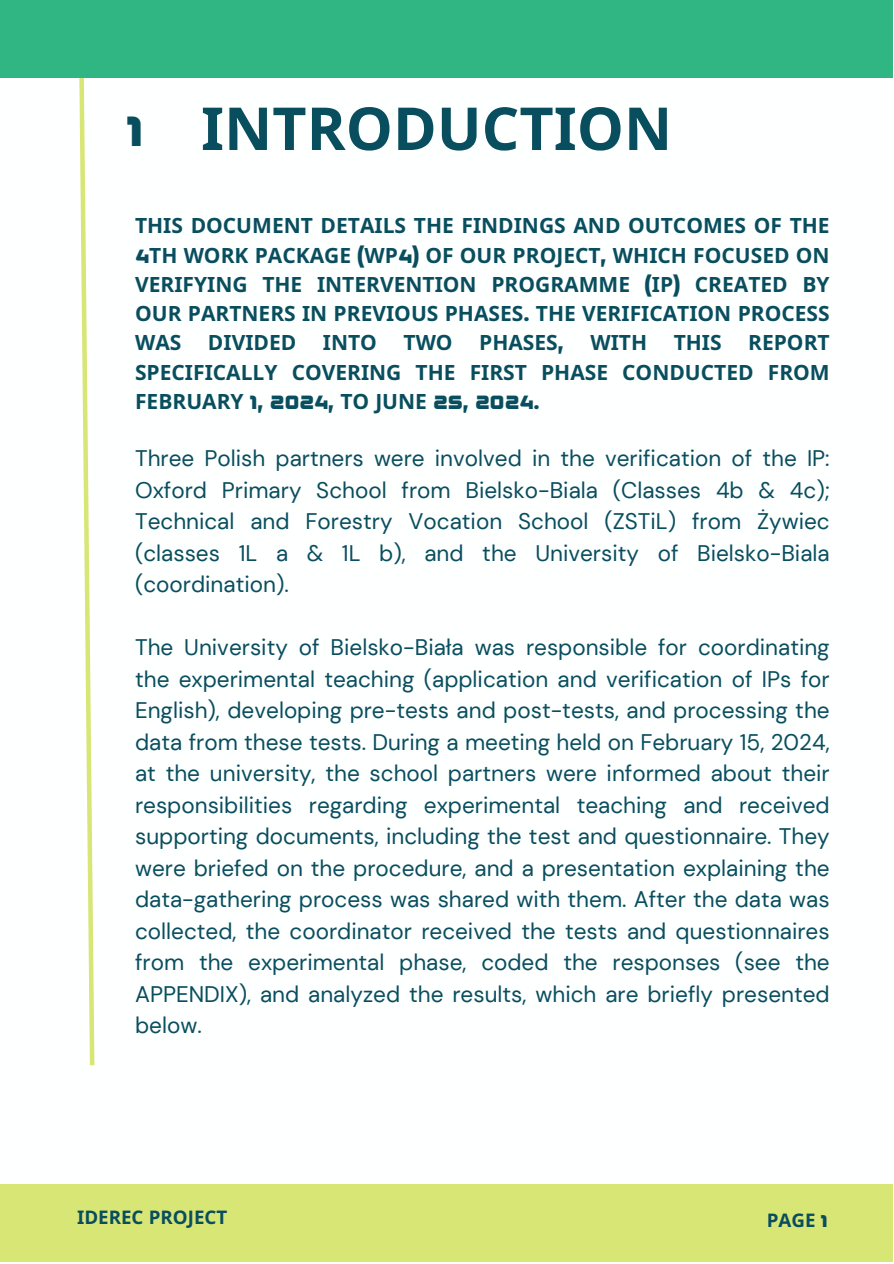
<style>
.page{position:relative;width:894px;height:1264px;background:#fff}
.page>*{position:absolute;margin:0;border:0;box-sizing:border-box;transform-origin:0 0}
.t1{font:700 59.25px "Noto Sans";color:#094e5e}
.t2{font:700 46.2px "OS Antidott R";color:#094e5e}
.t3{font:22.5px/31.5px "DM Sans";color:#094e5e;text-align:justify}
.t4{font:700 21px/29.2px "Noto Sans";color:#094e5e;text-align:justify}
.t5{font:700 18.75px "Noto Sans";color:#094e5e}
.s1{font-family:"OS Antidott R"}
</style>
<div class="page">
<svg style="left:79px;top:78px;width:16px;height:988px"></svg>
<div style="left:0;top:1184px;width:893px;height:77px;background:#d8e676"></div>
<div style="left:0;top:0;width:893px;height:78px;background:#30b683"></div>
<p class="t2" style="left:126px;top:109px;width:19px">1</p>
<p class="t1" style="left:201px;top:87px;width:472px">INTRODUCTION</p>
<h3 class="t4" style="left:135px;top:211px;width:696px">THIS DOCUMENT DETAILS THE FINDINGS AND OUTCOMES OF THE <span class="s1">4</span>TH WORK PACKAGE <span class="s1">(</span>WP<span class="s1">4)</span> OF OUR PROJECT<span class="s1">,</span> WHICH FOCUSED ON VERIFYING THE INTERVENTION PROGRAMME <span class="s1">(</span>IP<span class="s1">)</span> CREATED BY OUR PARTNERS IN PREVIOUS PHASES<span class="s1">.</span> THE VERIFICATION PROCESS WAS</h3>
<h3 class="t4" style="left:135px;top:328px;width:696px;text-indent:613px">REPORT SPECIFICALLY COVERING THE FIRST PHASE CONDUCTED FROM FEBRUARY <span class="s1">1, 2024,</span> TO JUNE <span class="s1">25, 2024.</span></h3>
<h3 class="t4" style="left:208px;top:328px;width:90px">DIVIDED</h3>
<h3 class="t4" style="left:323px;top:328px;width:56px">INTO</h3>
<h3 class="t4" style="left:403px;top:328px;width:51px">TWO</h3>
<h3 class="t4" style="left:479px;top:328px;width:86px">PHASES<span class="s1">,</span></h3>
<h3 class="t4" style="left:590px;top:328px;width:58px">WITH</h3>
<h3 class="t4" style="left:673px;top:328px;width:49px">THIS</h3>
<h1 class="t3" style="left:135px;top:442px;width:696px">Three Polish partners were involved in the verification of the IP:<br>Oxford Primary School from Bielsko-Biala (Classes 4b &amp; 4c); Technical and Forestry Vocation School (ZSTiL) from Żywiec (classes 1L a &amp; 1L b), and the University of Bielsko-Biala (coordination).</h1>
<p class="t3" style="left:135px;top:631px;width:696px">The University of Bielsko-Biała was responsible for coordinating the experimental teaching (application and verification of IPs for English), developing pre-tests and post-tests, and processing the data from these tests. During a meeting held on February 15, 2024, at the university, the school partners were informed about their responsibilities regarding experimental teaching and received supporting documents, including the test and questionnaire. They were briefed on the procedure, and a presentation explaining the data-gathering process was shared with them. After the data was collected, the coordinator received the tests and questionnaires from the experimental phase, coded the responses (see the APPENDIX), and analyzed the results, which are briefly presented below.</p>
<h4 class="t5" style="left:77px;top:1203px;width:152px">IDEREC PROJECT</h4>
<p class="t5" style="left:766px;top:1206px;width:63px">PAGE <span class="s1">1</span></p>
</div>
